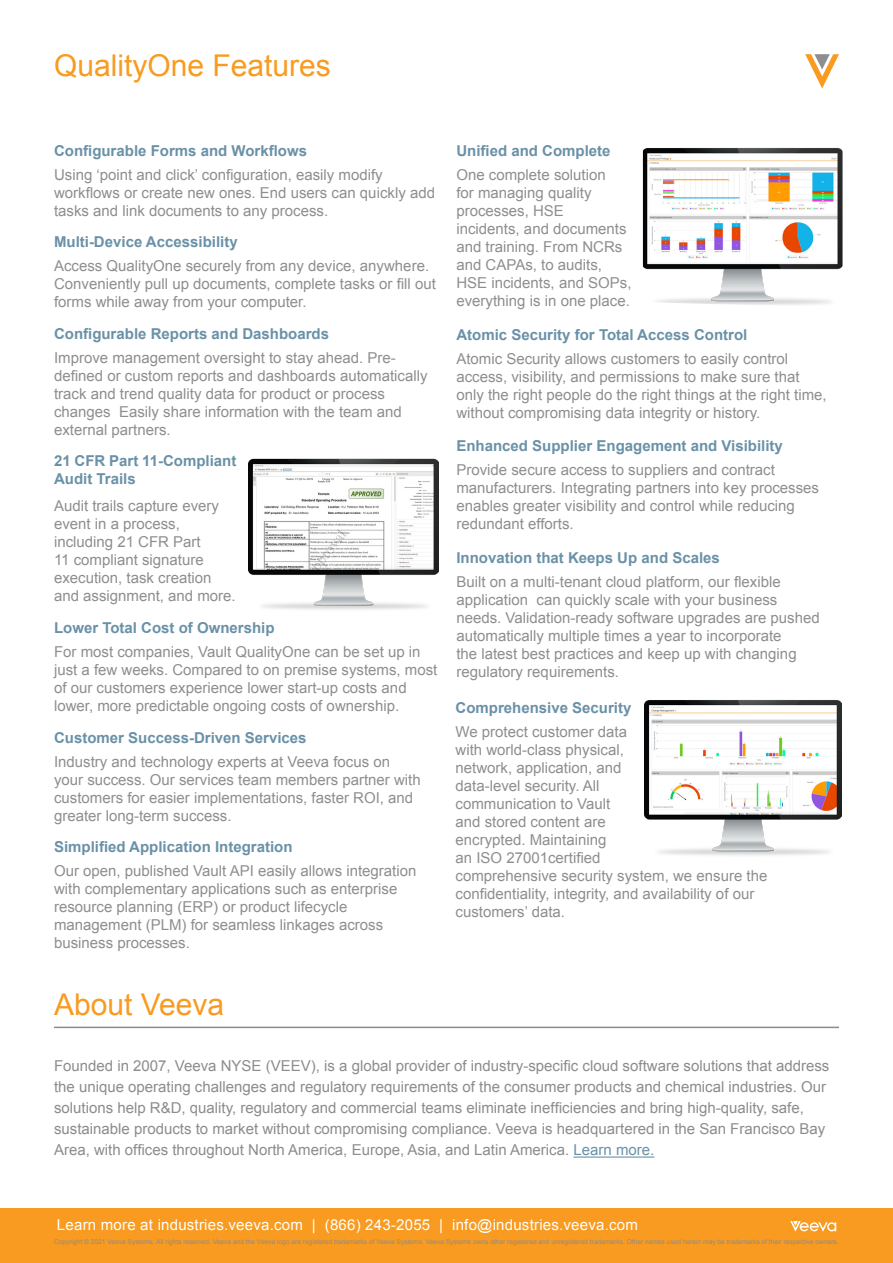
<style>
.page{position:relative;width:893px;height:1263px;background:#fff}
.page>*{position:absolute;margin:0;border:0;box-sizing:border-box;transform-origin:0 0}
.t1{font:30px "Arial";color:#f89b20}
.t2{font:15px/18px "Arial";color:#8e8e90}
.t3{font:15px/21.1px "Arial";color:#8c8b8e}
.t4{font:700 15px "Arial";color:#6a91a7}
.t5{font:15px "Arial";letter-spacing:.015em;color:#fff}
.t6{font:6.6px "Arial";color:#8c8b8e}
.s1{color:#6a91a7}
</style>
<div class="page">
<div style="left:0;top:1208px;width:893px;height:55px;background:#f89b20"></div>
<hr style="left:573px;top:1156px;width:81px;height:1px;background:#6a91a7">
<svg style="left:805px;top:54px;width:34px;height:34px"></svg>
<img style="left:248px;top:458px;width:191px;height:152px">
<img style="left:643px;top:148px;width:199px;height:157px">
<img style="left:645px;top:700px;width:197px;height:156px">
<svg style="left:790px;top:1221px;width:46px;height:11px"></svg>
<hr style="left:54px;top:1027px;width:785px;height:1px;background:#8c8b8e">
<p class="t1" style="left:54px;top:46px;width:278px">QualityOne Features</p>
<p class="t4" style="left:54px;top:141px;width:255px">Configurable Forms and Workflows</p>
<p class="t2" style="left:54px;top:166px;width:382px">Using ‘point and click’ configuration, easily modify workflows or create new ones. End users can quickly add tasks and link documents to any process.</p>
<p class="t4" style="left:54px;top:232px;width:185px">Multi-Device Accessibility</p>
<p class="t2" style="left:54px;top:257px;width:383px">Access QualityOne securely from any device, anywhere.<br>Conveniently pull up documents, complete tasks or fill out forms while away from your computer.</p>
<p class="t4" style="left:54px;top:324px;width:277px">Configurable Reports and Dashboards</p>
<p class="t2" style="left:54px;top:349px;width:375px">Improve management oversight to stay ahead. Pre&shy;defined or custom reports and dashboards automatically track and trend quality data for product or process changes Easily share information with the team and external partners.</p>
<p class="t4" style="left:54px;top:450px;width:184px">21 CFR Part 11-Compliant</p>
<p class="t4" style="left:54px;top:468px;width:83px">Audit Trails</p>
<p class="t2" style="left:54px;top:497px;width:183px">Audit trails capture every event in a process, including 21 CFR Part<br>11 compliant signature execution, task creation and assignment, and more.</p>
<p class="t4" style="left:54px;top:618px;width:222px">Lower Total Cost of Ownership</p>
<p class="t2" style="left:54px;top:643px;width:385px">For most companies, Vault QualityOne can be set up in just a few weeks. Compared to on premise systems, most of our customers experience lower start-up costs and lower, more predictable ongoing costs of ownership.</p>
<p class="t4" style="left:54px;top:728px;width:254px">Customer Success-Driven Services</p>
<p class="t2" style="left:54px;top:753px;width:368px">Industry and technology experts at Veeva focus on your success. Our services team members partner with customers for easier implementations, faster ROI, and greater long-term success.</p>
<p class="t4" style="left:54px;top:837px;width:240px">Simplified Application Integration</p>
<p class="t2" style="left:54px;top:862px;width:364px">Our open, published Vault API easily allows integration with complementary applications such as enterprise resource planning (ERP) or product lifecycle</p>
<p class="t2" style="left:54px;top:916px;width:331px">management (PLM) for seamless linkages across business processes.</p>
<p class="t1" style="left:54px;top:985px;width:172px">About Veeva</p>
<p class="t4" style="left:456px;top:141px;width:156px">Unified and Complete</p>
<p class="t2" style="left:456px;top:166px;width:151px">One complete solution for managing quality processes, HSE</p>
<p class="t2" style="left:456px;top:220px;width:172px">incidents, and documents</p>
<p class="t2" style="left:456px;top:238px;width:177px">and training. From NCRs and CAPAs, to audits,<br>HSE incidents, and SOPs, everything is in one place.</p>
<p class="t4" style="left:456px;top:324px;width:292px">Atomic Security for Total Access Control</p>
<p class="t2" style="left:456px;top:350px;width:333px">Atomic Security allows customers to easily control</p>
<p class="t2" style="left:456px;top:368px;width:345px">access, visibility, and permissions to make sure that</p>
<p class="t2" style="left:456px;top:386px;width:372px">only the right people do the right things at the right time,</p>
<p class="t2" style="left:456px;top:404px;width:306px">without compromising data integrity or history.</p>
<p class="t4" style="left:456px;top:435px;width:328px">Enhanced Supplier Engagement and Visibility</p>
<p class="t2" style="left:456px;top:461px;width:364px">Provide secure access to suppliers and contract manufacturers. Integrating partners into key processes enables greater visibility and control while reducing redundant efforts.</p>
<p class="t4" style="left:456px;top:548px;width:265px">Innovation that Keeps Up and Scales</p>
<p class="t2" style="left:456px;top:573px;width:365px">Built on a multi-tenant cloud platform, our flexible application can quickly scale with your business needs. Validation-ready software upgrades are pushed automatically multiple times a year to incorporate<br>the latest best practices and keep up with changing regulatory requirements.</p>
<p class="t4" style="left:456px;top:698px;width:177px">Comprehensive Security</p>
<p class="t2" style="left:456px;top:723px;width:313px">We protect customer data<br>with world-class physical,<br>network, application, and<br>data-level security. All<br>communication to Vault<br>and stored content are<br>encrypted. Maintaining<br>an ISO 27001certified<br>comprehensive security system, we ensure the confidentiality, integrity, and availability of our customers’ data.</p>
<p class="t3" style="left:54px;top:1055px;width:777px">Founded in 2007, Veeva NYSE (VEEV), is a global provider of industry-specific cloud software solutions that address the unique operating challenges and regulatory requirements of the consumer products and chemical industries. Our solutions help R&amp;D, quality, regulatory and commercial teams eliminate inefficiencies and bring high-quality, safe, sustainable products to market without compromising compliance. Veeva is headquartered in the San Francisco Bay Area, with offices throughout North America, Europe, Asia, and Latin America. <span class="s1">Learn more.</span></p>
<p class="t5" style="left:57px;top:1215px;width:582px">Learn more at industries.veeva.com | (866) 243-2055 | info@industries.veeva.com</p>
<p class="t6" style="left:54px;top:1237px;width:786px">Copyright © 2021 Veeva Systems. All rights reserved. Veeva and the Veeva logo are registered trademarks of Veeva Systems. Veeva Systems owns other registered and unregistered trademarks. Other names used herein may be trademarks of their respective owners.</p>
</div>
